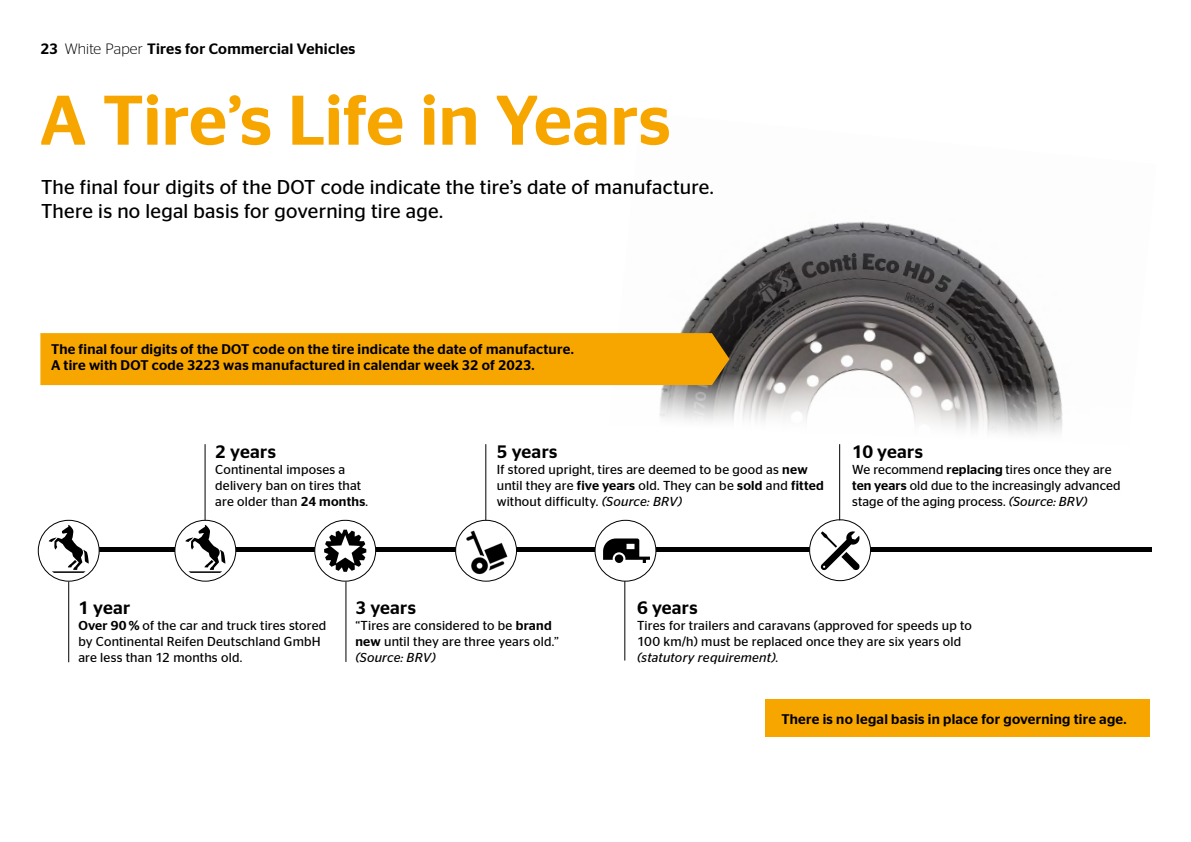
<style>
.page{position:relative;width:1191px;height:842px;background:#fff}
.page>*{position:absolute;margin:0;border:0;box-sizing:border-box;transform-origin:0 0}
.t1{font:500 70px "Continental Stag Sans";color:#f7a600}
.t2{font:20px/24px "Continental Stag Sans";letter-spacing:.01em;color:#000}
.t3{font:500 18px "Continental Stag Sans";letter-spacing:.02em;color:#000}
.t4{font:500 15px "Continental Stag Sans";letter-spacing:.02em;color:#000}
.t5{font:500 14px/16px "Continental Stag Sans";letter-spacing:.02em;color:#000}
.t6{font:13px/16px "Continental Stag Sans";letter-spacing:.01em;color:#000}
.s1{font-weight:300}
.s2{font-weight:500}
.s3{font-style:italic}
</style>
<div class="page">
<img style="left:680px;top:221px;width:375px;height:146px">
<svg style="left:557px;top:367px;width:506px;height:127px"></svg>
<div style="left:40px;top:547px;width:1111px;height:5px;background:#000"></div>
<div style="left:40px;top:333px;width:689px;height:52px;background:#f7a600"></div>
<div style="left:38px;top:520px;width:61px;height:61px;background:#fff;border-radius:50%"></div>
<div style="left:38px;top:520px;width:62px;height:62px;border:1px solid #000;border-radius:50%"></div>
<svg style="left:49px;top:525px;width:40px;height:48px"></svg>
<div style="left:175px;top:520px;width:61px;height:61px;background:#fff;border-radius:50%"></div>
<div style="left:174px;top:520px;width:62px;height:62px;border:1px solid #000;border-radius:50%"></div>
<svg style="left:185px;top:525px;width:40px;height:48px"></svg>
<div style="left:315px;top:520px;width:61px;height:61px;background:#fff;border-radius:50%"></div>
<div style="left:314px;top:520px;width:62px;height:62px;border:1px solid #000;border-radius:50%"></div>
<svg style="left:324px;top:530px;width:42px;height:42px"></svg>
<div style="left:809px;top:520px;width:61px;height:61px;background:#fff;border-radius:50%"></div>
<div style="left:809px;top:519px;width:62px;height:62px;border:1px solid #000;border-radius:50%"></div>
<hr style="left:839px;top:444px;width:1px;height:76px;background:#000">
<svg style="left:820px;top:531px;width:40px;height:39px"></svg>
<hr style="left:204px;top:444px;width:1px;height:76px;background:#000">
<div style="left:595px;top:520px;width:61px;height:61px;background:#fff;border-radius:50%"></div>
<div style="left:594px;top:520px;width:62px;height:62px;border:1px solid #000;border-radius:50%"></div>
<svg style="left:603px;top:538px;width:47px;height:25px"></svg>
<hr style="left:624px;top:581px;width:1px;height:79px;background:#000">
<hr style="left:345px;top:582px;width:1px;height:80px;background:#000">
<hr style="left:68px;top:582px;width:1px;height:80px;background:#000">
<svg style="left:455px;top:520px;width:61px;height:61px"></svg>
<div style="left:455px;top:520px;width:62px;height:62px;border:1px solid #000;border-radius:50%"></div>
<img style="left:457px;top:524px;width:52px;height:54px">
<hr style="left:485px;top:444px;width:1px;height:76px;background:#000">
<div style="left:765px;top:699px;width:385px;height:38px;background:#f7a600"></div>
<p class="t4" style="left:40px;top:40px;width:316px">23 <span class="s1">White Paper</span> Tires for Commercial Vehicles</p>
<h1 class="t1" style="left:40px;top:80px;width:632px">A Tire’s Life in Years</h1>
<h2 class="t2" style="left:41px;top:175px;width:674px">The final four digits of the DOT code indicate the tire’s date of manufacture.<br>There is no legal basis for governing tire age.</h2>
<p class="t5" style="left:51px;top:341px;width:524px">The final four digits of the DOT code on the tire indicate the date of manufacture.<br>A tire with DOT code 3223 was manufactured in calendar week 32 of 2023.</p>
<h3 class="t3" style="left:215px;top:442px;width:62px">2 years</h3>
<p class="t6" style="left:215px;top:462px;width:154px">Continental imposes a delivery ban on tires that are older than <span class="s2">24 months</span>.</p>
<h3 class="t3" style="left:497px;top:442px;width:62px">5 years</h3>
<p class="t6" style="left:497px;top:462px;width:328px">If stored upright, tires are deemed to be good as <span class="s2">new </span>until they are <span class="s2">five years</span> old. They can be <span class="s2">sold</span> and <span class="s2">fitted </span>without difficulty. <span class="s3">(Source: BRV)</span></p>
<h3 class="t3" style="left:852px;top:442px;width:72px">10 years</h3>
<p class="t6" style="left:852px;top:462px;width:270px">We recommend <span class="s2">replacing</span> tires once they are <span class="s2">ten years</span> old due to the increasingly advanced stage of the aging process. <span class="s3">(Source: BRV)</span></p>
<h3 class="t3" style="left:78px;top:597px;width:53px">1 year</h3>
<p class="t6" style="left:78px;top:617px;width:249px"><span class="s2">Over 90 %</span> of the car and truck tires stored by Continental Reifen Deutschland GmbH are less than 12 months old.</p>
<h3 class="t3" style="left:355px;top:597px;width:62px">3 years</h3>
<p class="t6" style="left:355px;top:617px;width:205px">“Tires are considered to be <span class="s2">brand new</span> until they are three years old.” <span class="s3">(Source: BRV)</span></p>
<h3 class="t3" style="left:637px;top:597px;width:62px">6 years</h3>
<p class="t6" style="left:637px;top:617px;width:336px">Tires for trailers and caravans (approved for speeds up to<br>100 km/h) must be replaced once they are six years old <span class="s3">(statutory requirement)</span>.</p>
<p class="t5" style="left:781px;top:711px;width:347px">There is no legal basis in place for governing tire age.</p>
</div>
